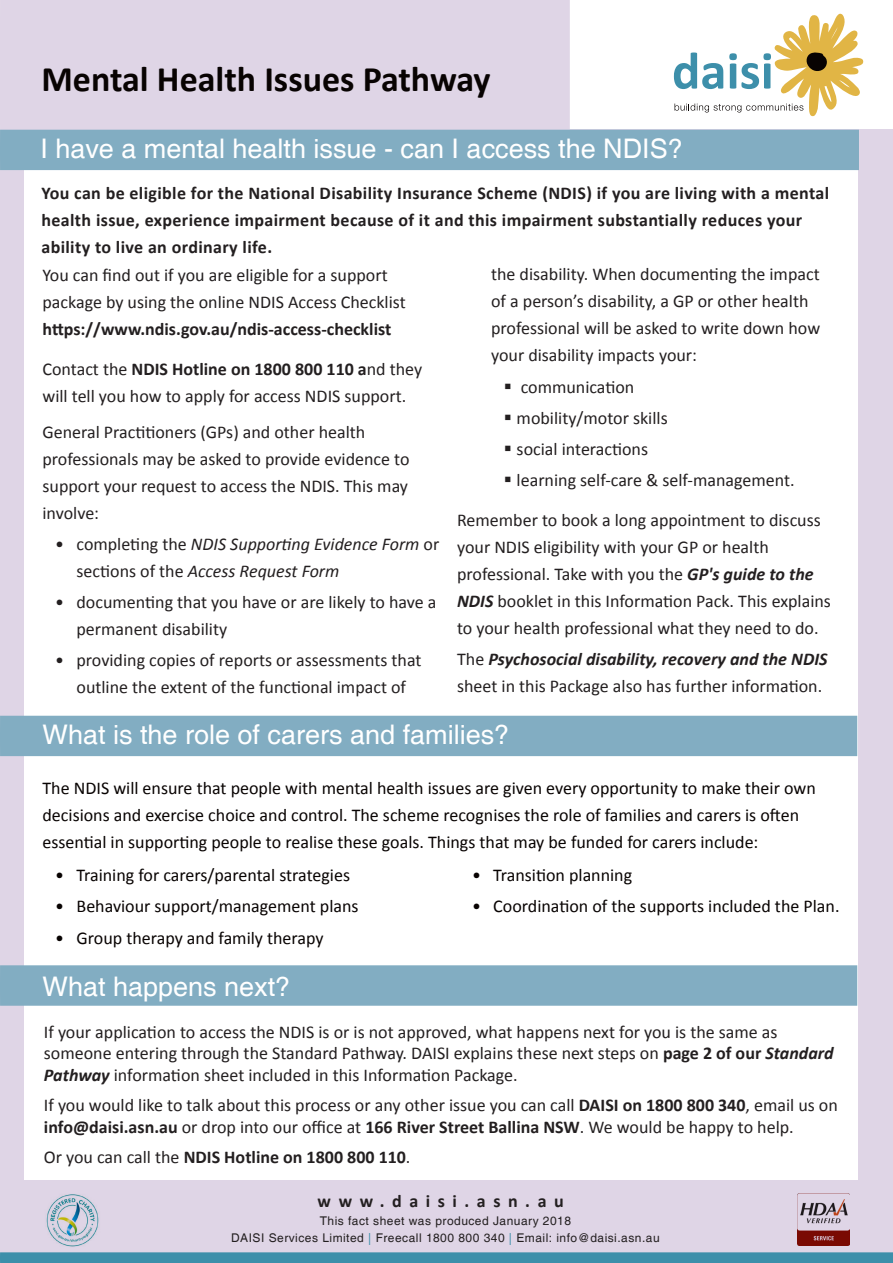
<style>
.page{position:relative;width:893px;height:1263px;background:#fff}
.page>*{position:absolute;margin:0;border:0;box-sizing:border-box;transform-origin:0 0}
.t1{font:700 36px "Calibri";color:#080302}
.t2{font:27px "Helvetica";color:#fff}
.t3{font:18px/27px "Calibri";color:#231f20}
.t4{font:18px/27px "Calibri";color:#080302}
.t5{font:700 18px/27px "Calibri";letter-spacing:.02em;color:#231f20}
.t6{font:italic 18px/27px "Calibri";color:#231f20}
.t7{font:700 18px "Calibri";color:#231f20}
.t8{font:700 18px "Calibri";letter-spacing:.42em;color:#231f20}
.t9{font:12px "Helvetica";letter-spacing:.04em;color:#231f20}
.s1{font-weight:700}
.s2{font-style:normal}
.s3{font-weight:700;font-style:italic}
.s4{font-weight:400}
.s5{color:#3d8faa}
</style>
<div class="page">
<div style="left:0;top:130px;width:893px;height:1133px;background:#dfd5e6"></div>
<div style="left:0;top:0;width:570px;height:130px;background:#dfd5e6"></div>
<div style="left:24px;top:162px;width:833px;height:1018px;background:#fff"></div>
<svg style="left:674px;top:13px;width:189px;height:104px"></svg>
<img style="left:797px;top:1193px;width:53px;height:53px">
<img style="left:46px;top:1194px;width:53px;height:53px">
<div style="left:0;top:130px;width:859px;height:40px;background:#82adc2"></div>
<svg style="left:0;top:1252px;width:893px;height:11px;background:#4291ab"></svg>
<div style="left:0;top:716px;width:857px;height:40px;background:#82adc2"></div>
<div style="left:0;top:965px;width:857px;height:41px;background:#82adc2"></div>
<p class="t1" style="left:41px;top:56px;width:451px">Mental Health Issues Pathway</p>
<p class="t2" style="left:40px;top:133px;width:644px">I have a mental health issue - can I access the NDIS?</p>
<p class="t5" style="left:41px;top:179px;width:789px">You can be eligible for the National Disability Insurance Scheme (NDIS) if you are living with a mental health issue, experience impairment because of it and this impairment substantially reduces your ability to live an ordinary life.</p>
<p class="t3" style="left:43px;top:262px;width:365px">You can find out if you are eligible for a support package by using the online NDIS Access Checklist <span class="s1">https://www.ndis.gov.au/ndis-access-checklist</span></p>
<p class="t3" style="left:43px;top:356px;width:381px">Contact the <span class="s1">NDIS Hotline on 1800 800 110 a</span>nd they will tell you how to apply for access NDIS support.</p>
<p class="t3" style="left:43px;top:418px;width:369px">General Practitioners (GPs) and other health professionals may be asked to provide evidence to support your request to access the NDIS. This may involve:</p>
<p class="t6" style="left:77px;top:530px;width:364px;text-indent:-21px"><span class="s2">• completing the</span> NDIS Supporting Evidence Form <span class="s2">or sections of the</span> Access Request Form</p>
<p class="t3" style="left:77px;top:589px;width:361px;text-indent:-21px">• documenting that you have or are likely to have a permanent disability</p>
<p class="t3" style="left:55px;top:647px;width:368px;text-align:center">• providing copies of reports or assessments that outline the extent of the functional impact of</p>
<p class="t3" style="left:491px;top:261px;width:331px">the disability. When documenting the impact of a person’s disability, a GP or other health professional will be asked to write down how your disability impacts your:</p>
<p class="t3" style="left:521px;top:373px;width:115px">communication</p>
<p class="t3" style="left:517px;top:404px;width:153px">mobility/motor skills</p>
<p class="t3" style="left:517px;top:436px;width:133px">social interactions</p>
<p class="t3" style="left:517px;top:467px;width:279px">learning self-care &amp; self-management.</p>
<p class="t3" style="left:457px;top:507px;width:375px">Remember to book a long appointment to discuss your NDIS eligibility with your GP or health professional. Take with you the <span class="s3">GP's guide to the NDIS</span> booklet in this Information Pack. This explains to your health professional what they need to do.</p>
<p class="t3" style="left:457px;top:646px;width:372px">The <span class="s3">Psychosocial disability, recovery and the NDIS </span>sheet in this Package also has further information.</p>
<p class="t2" style="left:43px;top:719px;width:468px">What is the role of carers and families?</p>
<p class="t4" style="left:43px;top:774px;width:775px">The NDIS will ensure that people with mental health issues are given every opportunity to make their own decisions and exercise choice and control. The scheme recognises the role of families and carers is often essential in supporting people to realise these goals. Things that may be funded for carers include:</p>
<p class="t4" style="left:55px;top:861px;width:296px">• Training for carers/parental strategies</p>
<p class="t4" style="left:55px;top:893px;width:305px">• Behaviour support/management plans</p>
<p class="t4" style="left:55px;top:924px;width:270px">• Group therapy and family therapy</p>
<p class="t4" style="left:472px;top:861px;width:162px">• Transition planning</p>
<p class="t4" style="left:472px;top:893px;width:369px">• Coordination of the supports included the Plan.</p>
<p class="t2" style="left:43px;top:970px;width:249px">What happens next?</p>
<p class="t3" style="left:44px;top:1021px;width:791px;line-height:21.6px">If your application to access the NDIS is or is not approved, what happens next for you is the same as someone entering through the Standard Pathway. DAISI explains these next steps on <span class="s1">page 2 of our</span> <span class="s3">Standard<br>Pathway</span> information sheet included in this Information Package.</p>
<p class="t3" style="left:44px;top:1094px;width:795px;line-height:21.6px">If you would like to talk about this process or any other issue you can call <span class="s1">DAISI on 1800 800 340</span>, email us on <span class="s1">info@daisi.asn.au</span> or drop into our office at <span class="s1">166 River Street Ballina NSW</span>. We would be happy to help.</p>
<p class="t7" style="left:44px;top:1145px;width:368px"><span class="s4">Or you can call the</span> NDIS Hotline on 1800 800 110<span class="s4">.</span></p>
<p class="t8" style="left:318px;top:1190px;width:248px">www.daisi.asn.au</p>
<p class="t9" style="left:320px;top:1214px;width:253px">This fact sheet was produced January 2018</p>
<p class="t9" style="left:231px;top:1230px;width:430px">DAISI Services Limited <span class="s5">|</span> Freecall 1800 800 340 <span class="s5">|</span> Email: info@daisi.asn.au</p>
</div>
